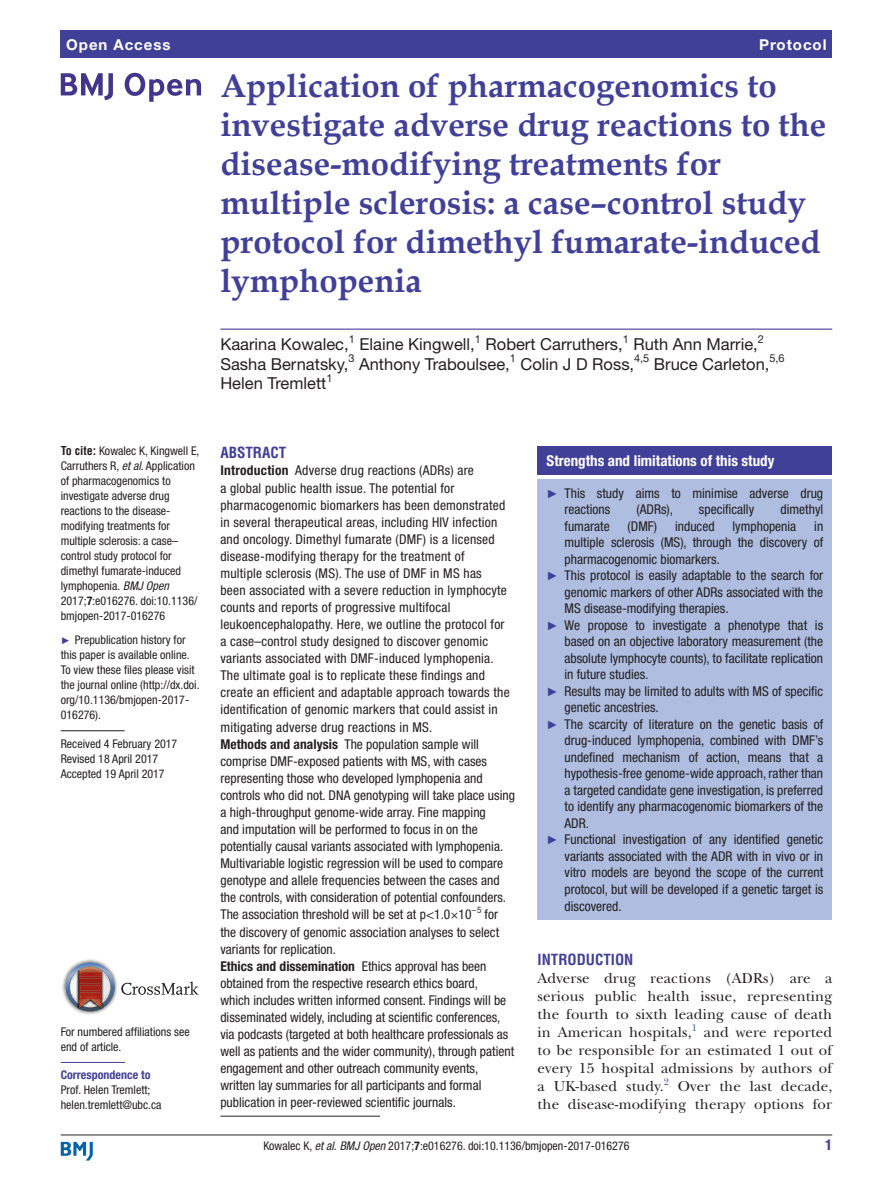
<style>
.page{position:relative;width:893px;height:1191px;background:#fff}
.page>*{position:absolute;margin:0;border:0;box-sizing:border-box;transform-origin:0 0}
.t1{font:700 33px/39px "Book Antiqua";color:#414099}
.t2{font:16.5px "Helvetica Neue LT Std";color:#231f20}
.t3{font:15px/18px "New Baskerville";letter-spacing:.01em;color:#231f20;text-align:justify}
.t4{font:700 condensed 15px "Helvetica Neue LT Std";color:#fff}
.t5{font:700 15px "Helvetica Neue LT Std";letter-spacing:.065em;color:#fff}
.t6{font:700 condensed 15px "Helvetica LT Std";color:#414099}
.t7{font:700 condensed 15px "Helvetica";color:#414099}
.t8{font:700 condensed 15px "Helvetica Neue LT Std";color:#414099}
.t9{font:condensed 13.5px/17.1px "Helvetica Neue LT Std";color:#231f20}
.t10{font:condensed 12px/15px "Helvetica Neue LT Std";color:#231f20}
.t11{font:700 condensed 12px "Helvetica Neue LT Std";color:#414099}
.t12{font:10.95px "Helvetica Neue LT Std";color:#231f20}
.t13{font:9.9px "New Baskerville";color:#3853a3}
.s1{font-family:"Helvetica LT Std";font-weight:700}
.s2{font-style:italic}
.s3{font-weight:700}
.s4{font-family:"Arial";font-stretch:normal;font-size:9.75px;color:#414099}
.s5{font-family:"Arial";font-stretch:normal;font-size:12px;color:#414099}
</style>
<div class="page">
<hr style="left:61px;top:1134px;width:771px;height:1px;background:#231f20">
<svg style="left:61px;top:1141px;width:32px;height:19px"></svg>
<div style="left:61px;top:31px;width:771px;height:27px;background:#414099"></div>
<hr style="left:220px;top:328px;width:612px;height:2px;background:#414099">
<hr style="left:61px;top:730px;width:64px;height:1px;background:#231f20">
<hr style="left:61px;top:1062px;width:64px;height:1px;background:#414099">
<svg style="left:61px;top:73px;width:52px;height:27px"></svg>
<svg style="left:125px;top:73px;width:76px;height:29px"></svg>
<img style="left:62px;top:959px;width:55px;height:55px">
<svg style="left:66px;top:962px;width:49px;height:49px;background:#a78689"></svg>
<svg style="left:121px;top:981px;width:78px;height:13px"></svg>
<hr style="left:220px;top:1115px;width:160px;height:1px;background:#231f20">
<div style="left:538px;top:446px;width:294px;height:29px;background:#414099"></div>
<div style="left:538px;top:479px;width:294px;height:440px;background:#afbde1"></div>
<p class="t5" style="left:66px;top:35px;width:106px">Open Access</p>
<p class="t5" style="left:759px;top:35px;width:69px">Protocol</p>
<h1 class="t1" style="left:220px;top:66px;width:607px">Application of pharmacogenomics to investigate adverse drug reactions to the disease-modifying treatments for multiple sclerosis: a case–control study protocol for dimethyl fumarate-induced lymphopenia</h1>
<p class="t2" style="left:220px;top:335px;width:130px">Kaarina Kowalec,</p>
<p class="t12" style="left:349px;top:332px;width:8px">1</p>
<p class="t2" style="left:359px;top:335px;width:117px">Elaine Kingwell,</p>
<p class="t12" style="left:475px;top:332px;width:8px">1</p>
<p class="t2" style="left:486px;top:335px;width:139px">Robert Carruthers,</p>
<p class="t12" style="left:623px;top:332px;width:8px">1</p>
<p class="t2" style="left:633px;top:335px;width:126px">Ruth Ann Marrie,</p>
<p class="t12" style="left:758px;top:332px;width:8px">2</p>
<p class="t2" style="left:220px;top:354px;width:130px">Sasha Bernatsky,</p>
<p class="t12" style="left:348px;top:352px;width:8px">3</p>
<p class="t2" style="left:359px;top:354px;width:152px">Anthony Traboulsee,</p>
<p class="t12" style="left:510px;top:352px;width:8px">1</p>
<p class="t2" style="left:520px;top:354px;width:115px">Colin J D Ross,</p>
<p class="t12" style="left:634px;top:352px;width:17px">4,5</p>
<p class="t2" style="left:654px;top:354px;width:117px">Bruce Carleton,</p>
<p class="t12" style="left:769px;top:352px;width:17px">5,6</p>
<p class="t2" style="left:220px;top:374px;width:108px">Helen Tremlett</p>
<p class="t12" style="left:326px;top:371px;width:8px">1</p>
<p class="t10" style="left:61px;top:443px;width:140px"><span class="s1">TO CITE:</span> Kowalec K, Kingwell E,<br>Carruthers R, <span class="s2">et al</span>. Application of pharmacogenomics to investigate adverse drug reactions to the disease&shy;modifying treatments for multiple sclerosis: a case– control study protocol for dimethyl fumarate-induced lymphopenia. <span class="s2">BMJ Open<br></span>2017;<span class="s3">7</span>:e016276. doi:10.1136/ bmjopen-2017-016276</p>
<p class="t10" style="left:61px;top:632px;width:140px"><span class="s4">►</span> Prepublication history for this paper is available online.<br>To view these files please visit the journal online (http://dx.doi. org/10.1136/bmjopen-2017-<br>016276).</p>
<p class="t10" style="left:61px;top:736px;width:118px">Received 4 February 2017<br>Revised 18 April 2017<br>Accepted 19 April 2017</p>
<p class="t10" style="left:61px;top:1024px;width:130px">For numbered affiliations see end of article.</p>
<p class="t11" style="left:61px;top:1067px;width:91px">Correspondence to</p>
<p class="t10" style="left:61px;top:1082px;width:102px">Prof. Helen Tremlett; helen.tremlett@ubc.ca</p>
<p class="t7" style="left:220px;top:443px;width:67px">ABSTRACT</p>
<p class="t9" style="left:220px;top:462px;width:296px"><span class="s3">Introduction</span> Adverse drug reactions (ADRs) are<br>a global public health issue. The potential for pharmacogenomic biomarkers has been demonstrated in several therapeutical areas, including HIV infection and oncology. Dimethyl fumarate (DMF) is a licensed disease-modifying therapy for the treatment of<br>multiple sclerosis (MS). The use of DMF in MS has<br>been associated with a severe reduction in lymphocyte counts and reports of progressive multifocal leukoencephalopathy. Here, we outline the protocol for<br>a case–control study designed to discover genomic variants associated with DMF-induced lymphopenia.<br>The ultimate goal is to replicate these findings and create an efficient and adaptable approach towards the identification of genomic markers that could assist in mitigating adverse drug reactions in MS.<br><span class="s3">Methods and analysis</span> The population sample will comprise DMF-exposed patients with MS, with cases representing those who developed lymphopenia and controls who did not. DNA genotyping will take place using a high-throughput genome-wide array. Fine mapping<br>and imputation will be performed to focus in on the potentially causal variants associated with lymphopenia.<br>Multivariable logistic regression will be used to compare genotype and allele frequencies between the cases and the controls, with consideration of potential confounders.<br>The association threshold will be set at p&lt;1.0×10<sup>−5</sup> for the discovery of genomic association analyses to select variants for replication.<br><span class="s3">Ethics and dissemination</span> Ethics approval has been obtained from the respective research ethics board,<br>which includes written informed consent. Findings will be disseminated widely, including at scientific conferences, via podcasts (targeted at both healthcare professionals as well as patients and the wider community), through patient engagement and other outreach community events, written lay summaries for all participants and formal publication in peer-reviewed scientific journals.</p>
<p class="t4" style="left:547px;top:452px;width:229px">Strengths and limitations of this study</p>
<p class="t9" style="left:565px;top:485px;width:260px;line-height:16.5px;text-indent:-18px"><span class="s5">►</span> This study aims to minimise adverse drug reactions</p>
<p class="t9" style="left:637px;top:501px;width:38px">(ADRs),</p>
<p class="t9" style="left:699px;top:501px;width:57px">specifically</p>
<p class="t9" style="left:780px;top:501px;width:44px">dimethyl</p>
<p class="t9" style="left:565px;top:517px;width:47px">fumarate</p>
<p class="t9" style="left:628px;top:517px;width:31px">(DMF)</p>
<p class="t9" style="left:675px;top:517px;width:41px">induced</p>
<p class="t9" style="left:732px;top:517px;width:65px">lymphopenia</p>
<p class="t9" style="left:814px;top:517px;width:11px">in</p>
<p class="t9" style="left:565px;top:534px;width:260px">multiple sclerosis (MS), through the discovery of</p>
<p class="t9" style="left:565px;top:550px;width:157px">pharmacogenomic biomarkers.</p>
<p class="t9" style="left:547px;top:567px;width:278px"><span class="s5">►</span> This protocol is easily adaptable to the search for</p>
<p class="t9" style="left:565px;top:583px;width:260px">genomic markers of other ADRs associated with the</p>
<p class="t9" style="left:565px;top:600px;width:166px">MS disease-modifying therapies.</p>
<p class="t9" style="left:547px;top:616px;width:278px"><span class="s5">►</span> We propose to investigate a phenotype that is</p>
<p class="t9" style="left:565px;top:633px;width:260px">based on an objective laboratory measurement (the</p>
<p class="t9" style="left:565px;top:649px;width:260px">absolute lymphocyte counts), to facilitate replication</p>
<p class="t9" style="left:565px;top:666px;width:85px">in future studies.</p>
<p class="t9" style="left:547px;top:682px;width:278px"><span class="s5">►</span> Results may be limited to adults with MS of specific</p>
<p class="t9" style="left:565px;top:699px;width:96px">genetic ancestries.</p>
<p class="t9" style="left:547px;top:715px;width:278px"><span class="s5">►</span> The scarcity of literature on the genetic basis of</p>
<p class="t9" style="left:565px;top:732px;width:260px">drug-induced lymphopenia, combined with DMF’s</p>
<p class="t9" style="left:565px;top:748px;width:260px">undefined mechanism of action, means that a</p>
<p class="t9" style="left:565px;top:765px;width:260px">hypothesis-free genome-wide approach, rather than</p>
<p class="t9" style="left:565px;top:781px;width:260px">a targeted candidate gene investigation, is preferred</p>
<p class="t9" style="left:565px;top:798px;width:260px">to identify any pharmacogenomic biomarkers of the</p>
<p class="t9" style="left:565px;top:814px;width:26px">ADR.</p>
<p class="t9" style="left:547px;top:831px;width:278px"><span class="s5">►</span> Functional investigation of any identified genetic</p>
<p class="t9" style="left:565px;top:847px;width:260px">variants associated with the ADR with in vivo or in</p>
<p class="t9" style="left:565px;top:864px;width:260px">vitro models are beyond the scope of the current</p>
<p class="t9" style="left:565px;top:880px;width:260px">protocol, but will be developed if a genetic target is</p>
<p class="t9" style="left:565px;top:897px;width:59px">discovered.</p>
<p class="t6" style="left:538px;top:950px;width:97px">INTRODUCTION</p>
<p class="t3" style="left:538px;top:969px;width:296px">Adverse drug reactions (ADRs) are a serious public health issue, representing the fourth to sixth leading cause of death in American hospitals,</p>
<p class="t13" style="left:692px;top:1021px;width:7px">1</p>
<p class="t3" style="left:538px;top:1023px;width:296px;text-indent:166px">and were reported to be responsible for an estimated 1 out of every 15 hospital admissions by authors of a UK-based study.</p>
<p class="t13" style="left:664px;top:1075px;width:7px">2</p>
<p class="t3" style="left:538px;top:1077px;width:296px;text-align:right">Over the last decade,<br>the disease-modifying therapy options for</p>
<p class="t10" style="left:263px;top:1137px;width:368px">Kowalec K, <span class="s2">et al</span>. <span class="s2">BMJ Open</span> 2017;<span class="s3">7</span>:e016276. doi:10.1136/bmjopen-2017-016276</p>
<p class="t8" style="left:825px;top:1135px;width:9px">1</p>
</div>
